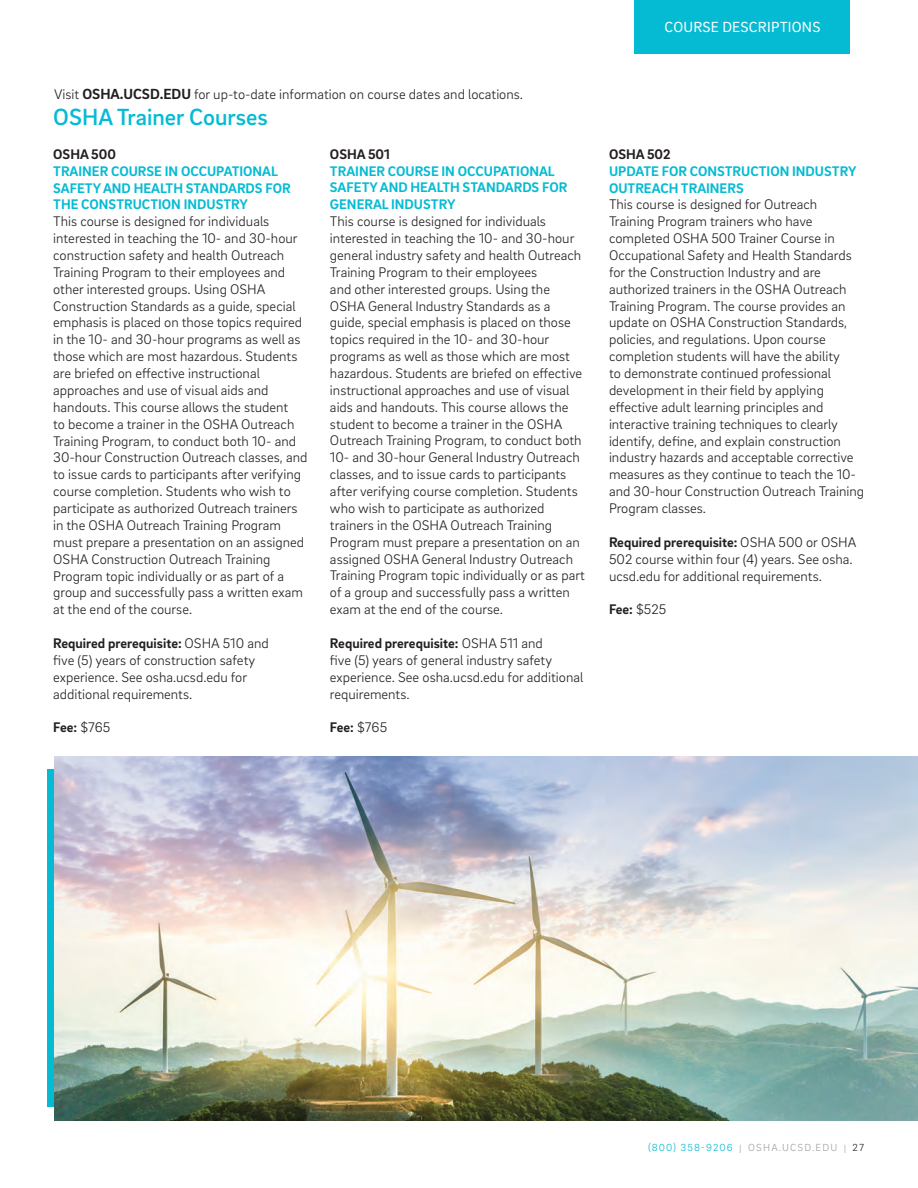
<style>
.page{position:relative;width:918px;height:1188px;background:#fff}
.page>*{position:absolute;margin:0;border:0;box-sizing:border-box;transform-origin:0 0}
.t1{font:500 24px "Brix Sans";color:#05bbd3}
.t2{font:15px "Brix Sans";letter-spacing:.015em;color:#fff}
.t3{font:300 14.25px/16.8px "Brix Sans";color:#231f20}
.t4{font:700 14.25px/16.8px "Brix Sans";color:#05bbd3}
.t5{font:700 14.25px "Brix Sans";color:#231f20}
.t6{font:300 10.5px "Brix Sans";letter-spacing:.105em;color:#05bbd3}
.s1{font-weight:700;font-size:15px}
.s2{font-weight:700}
.s3{font-weight:300}
.s4{font-size:9px;color:#808285}
.s5{color:#9d9fa2}
.s6{color:#231f20}
</style>
<div class="page">
<div style="left:634px;top:0;width:216px;height:54px;background:#05bbd3"></div>
<div style="left:47px;top:770px;width:311px;height:337px;background:#05bbd3"></div>
<img style="left:54px;top:756px;width:864px;height:364px">
<p class="t3" style="left:54px;top:86px;width:471px">Visit <span class="s1">OSHA.UCSD.EDU</span> for up-to-date information on course dates and locations.</p>
<p class="t1" style="left:53px;top:102px;width:216px">OSHA Trainer Courses</p>
<p class="t5" style="left:53px;top:145px;width:64px">OSHA 500</p>
<p class="t4" style="left:53px;top:162px;width:239px">TRAINER COURSE IN OCCUPATIONAL<br>SAFETY AND HEALTH STANDARDS FOR<br>THE CONSTRUCTION INDUSTRY</p>
<p class="t3" style="left:53px;top:213px;width:256px">This course is designed for individuals interested in teaching the 10- and 30-hour construction safety and health Outreach Training Program to their employees and other interested groups. Using OSHA Construction Standards as a guide, special emphasis is placed on those topics required in the 10- and 30-hour programs as well as those which are most hazardous. Students are briefed on effective instructional approaches and use of visual aids and handouts. This course allows the student<br>to become a trainer in the OSHA Outreach Training Program, to conduct both 10- and 30-hour Construction Outreach classes, and to issue cards to participants after verifying course completion. Students who wish to participate as authorized Outreach trainers in the OSHA Outreach Training Program must prepare a presentation on an assigned OSHA Construction Outreach Training Program topic individually or as part of a group and successfully pass a written exam at the end of the course.</p>
<p class="t3" style="left:53px;top:634px;width:217px"><span class="s2">Required prerequisite:</span> OSHA 510 and five (5) years of construction safety experience. See osha.ucsd.edu for additional requirements.</p>
<p class="t5" style="left:53px;top:718px;width:59px">Fee: <span class="s3">$765</span></p>
<p class="t5" style="left:330px;top:145px;width:61px">OSHA 501</p>
<p class="t4" style="left:330px;top:162px;width:239px">TRAINER COURSE IN OCCUPATIONAL<br>SAFETY AND HEALTH STANDARDS FOR<br>GENERAL INDUSTRY</p>
<p class="t3" style="left:330px;top:212px;width:256px">This course is designed for individuals interested in teaching the 10- and 30-hour general industry safety and health Outreach Training Program to their employees<br>and other interested groups. Using the OSHA General Industry Standards as a guide, special emphasis is placed on those topics required in the 10- and 30-hour programs as well as those which are most hazardous. Students are briefed on effective instructional approaches and use of visual aids and handouts. This course allows the student to become a trainer in the OSHA Outreach Training Program, to conduct both 10- and 30-hour General Industry Outreach classes, and to issue cards to participants after verifying course completion. Students who wish to participate as authorized trainers in the OSHA Outreach Training Program must prepare a presentation on an assigned OSHA General Industry Outreach Training Program topic individually or as part of a group and successfully pass a written exam at the end of the course.</p>
<p class="t3" style="left:330px;top:634px;width:255px"><span class="s2">Required prerequisite:</span> OSHA 511 and<br>five (5) years of general industry safety experience. See osha.ucsd.edu for additional requirements.</p>
<p class="t5" style="left:330px;top:718px;width:59px">Fee: <span class="s3">$765</span></p>
<p class="t2" style="left:664px;top:18px;width:158px">COURSE DESCRIPTIONS</p>
<p class="t5" style="left:609px;top:145px;width:63px">OSHA 502</p>
<p class="t4" style="left:609px;top:162px;width:249px">UPDATE FOR CONSTRUCTION INDUSTRY<br>OUTREACH TRAINERS</p>
<p class="t3" style="left:609px;top:196px;width:257px">This course is designed for Outreach Training Program trainers who have completed OSHA 500 Trainer Course in Occupational Safety and Health Standards for the Construction Industry and are authorized trainers in the OSHA Outreach Training Program. The course provides an update on OSHA Construction Standards, policies, and regulations. Upon course completion students will have the ability<br>to demonstrate continued professional development in their field by applying effective adult learning principles and interactive training techniques to clearly identify, define, and explain construction industry hazards and acceptable corrective measures as they continue to teach the 10- and 30-hour Construction Outreach Training Program classes.</p>
<p class="t3" style="left:609px;top:533px;width:249px"><span class="s2">Required prerequisite:</span> OSHA 500 or OSHA<br>502 course within four (4) years. See osha. ucsd.edu for additional requirements.</p>
<p class="t5" style="left:609px;top:600px;width:59px">Fee: <span class="s3">$525</span></p>
<p class="t6" style="left:648px;top:1140px;width:217px">(800) 358-9206 <span class="s4">|</span> <span class="s5">OSHA.UCSD.EDU</span> <span class="s4">|</span> <span class="s6">27</span></p>
</div>
